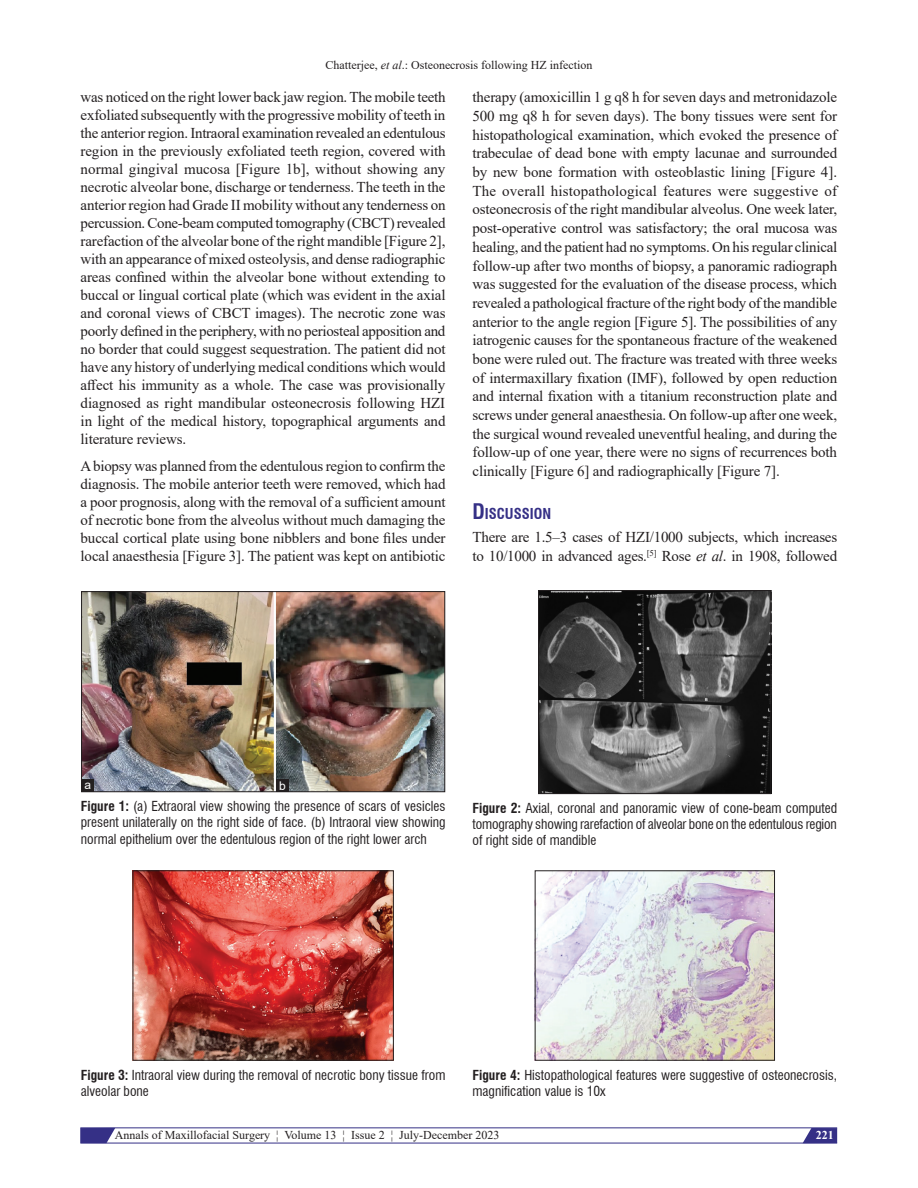
<style>
.page{position:relative;width:918px;height:1188px;background:#fff}
.page>*{position:absolute;margin:0;border:0;box-sizing:border-box;transform-origin:0 0}
.TX{font:15px/18px "Times New Roman";letter-spacing:-.01em;color:#231f20;text-align:justify}
.t1{font:700 condensed 14.7px "Swiss 721 BT";color:#353086}
.FGC{font:condensed 13.5px/16.2px "Swiss 721 BT";color:#231f20;text-align:justify}
.t2{font:12px "Times New Roman";color:#231f20}
.t3{font:700 12px "Times New Roman";color:#fff}
.LABEL{font:12px "Arial";color:#fff}
.s1{font-style:italic}
.s2{font-size:21px}
.s3{font-weight:700}
</style>
<div class="page">
<svg style="left:80px;top:1127px;width:758px;height:16px"></svg>
<img style="left:540px;top:592px;width:229px;height:200px">
<div style="left:538px;top:590px;width:233px;height:204px;border:1px solid #231f20"></div>
<img style="left:135px;top:873px;width:257px;height:185px">
<div style="left:133px;top:871px;width:261px;height:189px;border:1px solid #231f20"></div>
<img style="left:537px;top:873px;width:236px;height:185px">
<img style="left:83px;top:593px;width:360px;height:197px">
<div style="left:81px;top:591px;width:364px;height:201px;border:1px solid #231f20"></div>
<div style="left:276px;top:779px;width:13px;height:13px;background:#231f20"></div>
<div style="left:81px;top:779px;width:13px;height:13px;background:#231f20"></div>
<p class="t2" style="left:325px;top:56px;width:269px">Chatterjee, <span class="s1">et al</span>.: Osteonecrosis following HZ infection</p>
<p class="TX" style="left:81px;top:88px;width:366px">was noticed on the right lower back jaw region. The mobile teeth exfoliated subsequently with the progressive mobility of teeth in the anterior region. Intraoral examination revealed an edentulous region in the previously exfoliated teeth region, covered with normal gingival mucosa [Figure 1b], without showing any necrotic alveolar bone, discharge or tenderness. The teeth in the anterior region had Grade II mobility without any tenderness on percussion. Cone‑beam computed tomography (CBCT) revealed rarefaction of the alveolar bone of the right mandible [Figure 2], with an appearance of mixed osteolysis, and dense radiographic areas confined within the alveolar bone without extending to buccal or lingual cortical plate (which was evident in the axial and coronal views of CBCT images). The necrotic zone was poorly defined in the periphery, with no periosteal apposition and no border that could suggest sequestration. The patient did not have any history of underlying medical conditions which would affect his immunity as a whole. The case was provisionally diagnosed as right mandibular osteonecrosis following HZI in light of the medical history, topographical arguments and literature reviews.</p>
<p class="TX" style="left:81px;top:456px;width:366px">A biopsy was planned from the edentulous region to confirm the diagnosis. The mobile anterior teeth were removed, which had a poor prognosis, along with the removal of a sufficient amount of necrotic bone from the alveolus without much damaging the buccal cortical plate using bone nibblers and bone files under local anaesthesia [Figure 3]. The patient was kept on antibiotic</p>
<p class="TX" style="left:472px;top:87px;width:366px;line-height:18.8px">therapy (amoxicillin 1 g q8 h for seven days and metronidazole 500 mg q8 h for seven days). The bony tissues were sent for histopathological examination, which evoked the presence of trabeculae of dead bone with empty lacunae and surrounded by new bone formation with osteoblastic lining [Figure 4].<br>The overall histopathological features were suggestive of osteonecrosis of the right mandibular alveolus. One week later, post‑operative control was satisfactory; the oral mucosa was healing, and the patient had no symptoms. On his regular clinical follow‑up after two months of biopsy, a panoramic radiograph was suggested for the evaluation of the disease process, which revealed a pathological fracture of the right body of the mandible anterior to the angle region [Figure 5]. The possibilities of any iatrogenic causes for the spontaneous fracture of the weakened bone were ruled out. The fracture was treated with three weeks of intermaxillary fixation (IMF), followed by open reduction and internal fixation with a titanium reconstruction plate and screws under general anaesthesia. On follow‑up after one week, the surgical wound revealed uneventful healing, and during the follow‑up of one year, there were no signs of recurrences both clinically [Figure 6] and radiographically [Figure 7].</p>
<h1 class="t1" style="left:472px;top:505px;width:80px"><span class="s2">D</span>ISCUSSION</h1>
<p class="TX" style="left:472px;top:527px;width:366px;line-height:18.8px">There are 1.5–3 cases of HZI/1000 subjects, which increases to 10/1000 in advanced ages.<sup>[5]</sup> Rose <span class="s1">et al</span>. in 1908, followed</p>
<p class="LABEL" style="left:84px;top:776px;width:8px">a</p>
<p class="LABEL" style="left:279px;top:777px;width:8px">b</p>
<p class="FGC" style="left:81px;top:798px;width:366px"><span class="s3">Figure 1:</span> (a) Extraoral view showing the presence of scars of vesicles present unilaterally on the right side of face. (b) Intraoral view showing normal epithelium over the edentulous region of the right lower arch</p>
<p class="FGC" style="left:472px;top:800px;width:366px"><span class="s3">Figure 2:</span> Axial, coronal and panoramic view of cone‑beam computed tomography showing rarefaction of alveolar bone on the edentulous region of right side of mandible</p>
<p class="FGC" style="left:81px;top:1067px;width:366px"><span class="s3">Figure 3:</span> Intraoral view during the removal of necrotic bony tissue from alveolar bone</p>
<p class="FGC" style="left:472px;top:1067px;width:366px"><span class="s3">Figure 4:</span> Histopathological features were suggestive of osteonecrosis, magnification value is 10x</p>
<p class="t2" style="left:115px;top:1127px;width:386px">Annals of Maxillofacial Surgery ¦ Volume 13 ¦ Issue 2 ¦ July-December 2023</p>
<p class="t3" style="left:816px;top:1127px;width:19px">221</p>
</div>
